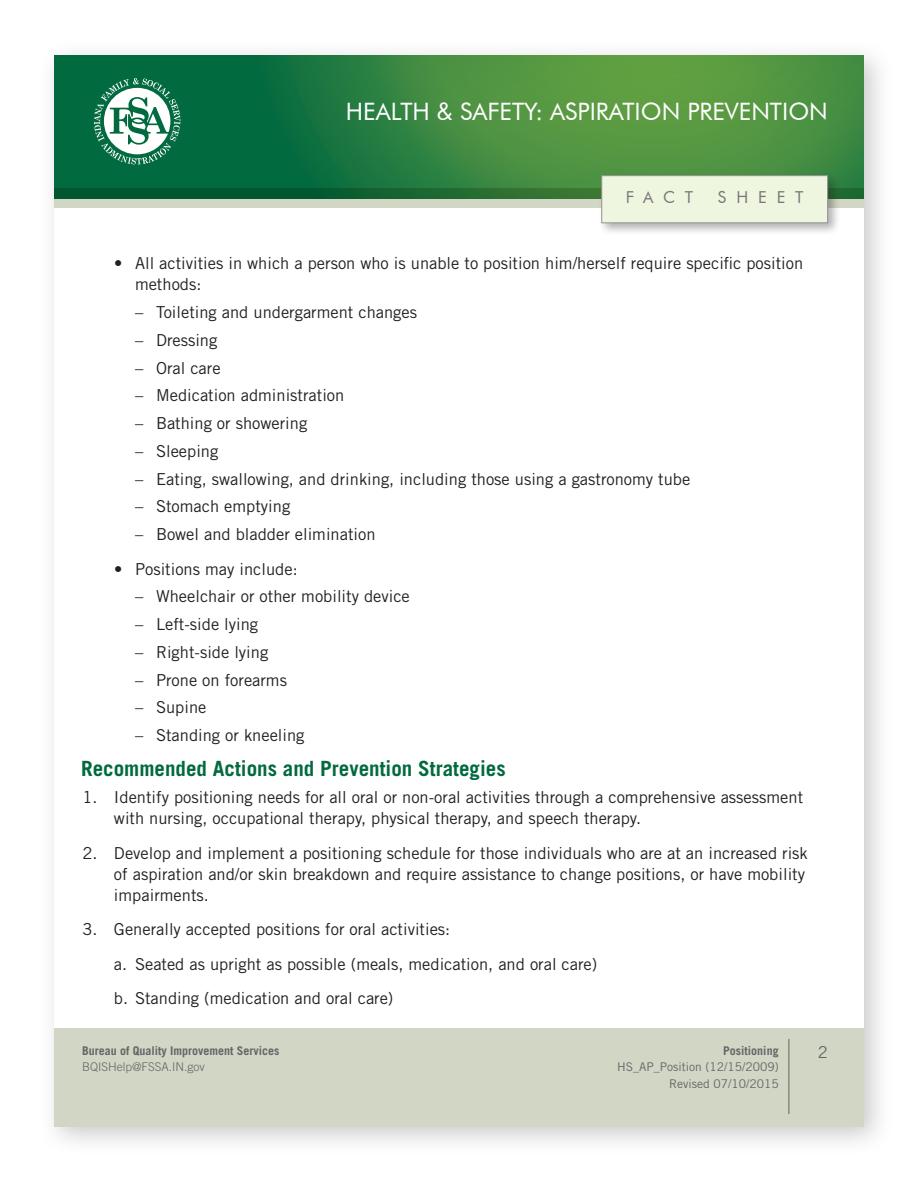
<style>
.page{position:relative;width:918px;height:1188px;background:#fff}
.page>*{position:absolute;margin:0;border:0;box-sizing:border-box;transform-origin:0 0}
.t1{font:24px "Futura BT";color:#fff}
.t2{font:700 21px "Trade Gothic";color:#016a3f}
.t3{font:16.5px/21px "Trade Gothic";color:#231f20}
.t4{font:16.5px "Futura BT";letter-spacing:.6em;color:#797879}
.t5{font:16.5px "Trade Gothic";color:#656568}
.t6{font:700 12px "Trade Gothic";color:#656568}
.t7{font:12px/16.5px "Trade Gothic";color:#656568;text-align:right}
.t8{font:300 12px "Trade Gothic";color:#656568}
</style>
<div class="page">
<div style="left:38px;top:40px;width:856px;height:1115px;background:#656568;opacity:.35"></div>
<div style="left:55px;top:56px;width:809px;height:1070px;background:#fff"></div>
<div style="left:55px;top:1028px;width:809px;height:99px;background:#d2d6c4"></div>
<hr style="left:789px;top:1039px;width:1px;height:75px;background:#656568">
<div style="left:52px;top:56px;width:814px;height:145px;background:#016a3f;opacity:.45"></div>
<svg style="left:94px;top:78px;width:86px;height:86px"></svg>
<svg style="left:55px;top:188px;width:809px;height:19px;background:#63926e"></svg>
<div style="left:598px;top:172px;width:243px;height:64px;background:#231f20;opacity:.35"></div>
<div style="left:602px;top:176px;width:226px;height:47px;background:#eff6e0;border:1px solid #939292"></div>
<h1 class="t1" style="left:346px;top:97px;width:483px">HEALTH &amp; SAFETY: ASPIRATION PREVENTION</h1>
<p class="t4" style="left:626px;top:187px;width:69px">FACT</p>
<p class="t4" style="left:718px;top:187px;width:87px">SHEET</p>
<p class="t3" style="left:135px;top:253px;width:670px;text-indent:-21px">• All activities in which a person who is unable to position him/herself require specific position methods:</p>
<p class="t3" style="left:135px;top:301px;width:284px">– Toileting and undergarment changes</p>
<p class="t3" style="left:135px;top:329px;width:84px">– Dressing</p>
<p class="t3" style="left:135px;top:357px;width:87px">– Oral care</p>
<p class="t3" style="left:135px;top:385px;width:211px">– Medication administration</p>
<p class="t3" style="left:135px;top:413px;width:174px">– Bathing or showering</p>
<p class="t3" style="left:135px;top:440px;width:85px">– Sleeping</p>
<p class="t3" style="left:135px;top:468px;width:557px">– Eating, swallowing, and drinking, including those using a gastronomy tube</p>
<p class="t3" style="left:135px;top:496px;width:157px">– Stomach emptying</p>
<p class="t3" style="left:135px;top:524px;width:242px">– Bowel and bladder elimination</p>
<p class="t3" style="left:114px;top:558px;width:185px">• Positions may include:</p>
<p class="t3" style="left:135px;top:586px;width:276px">– Wheelchair or other mobility device</p>
<p class="t3" style="left:135px;top:614px;width:125px">– Left-side lying</p>
<p class="t3" style="left:135px;top:641px;width:135px">– Right-side lying</p>
<p class="t3" style="left:135px;top:669px;width:154px">– Prone on forearms</p>
<p class="t3" style="left:135px;top:697px;width:73px">– Supine</p>
<p class="t3" style="left:135px;top:725px;width:171px">– Standing or kneeling</p>
<p class="t2" style="left:81px;top:755px;width:426px">Recommended Actions and Prevention Strategies</p>
<p class="t3" style="left:114px;top:787px;width:691px;text-indent:-31px">1. Identify positioning needs for all oral or non-oral activities through a comprehensive assessment with nursing, occupational therapy, physical therapy, and speech therapy.</p>
<p class="t3" style="left:114px;top:842px;width:695px;text-indent:-31px">2. Develop and implement a positioning schedule for those individuals who are at an increased risk of aspiration and/or skin breakdown and require assistance to change positions, or have mobility impairments.</p>
<p class="t3" style="left:114px;top:912px;width:485px;line-height:34.5px;text-indent:-31px">3. Generally accepted positions for oral activities:<br>a. Seated as upright as possible (meals, medication, and oral care) b. Standing (medication and oral care)</p>
<p class="t6" style="left:82px;top:1043px;width:199px">Bureau of Quality Improvement Services</p>
<p class="t8" style="left:82px;top:1060px;width:124px">BQISHelp@FSSA.IN.gov</p>
<p class="t6" style="left:723px;top:1043px;width:57px">Positioning</p>
<p class="t5" style="left:818px;top:1042px;width:12px">2</p>
<p class="t7" style="left:617px;top:1059px;width:163px">HS_AP_Position (12/15/2009)<br>Revised 07/10/2015</p>
</div>
